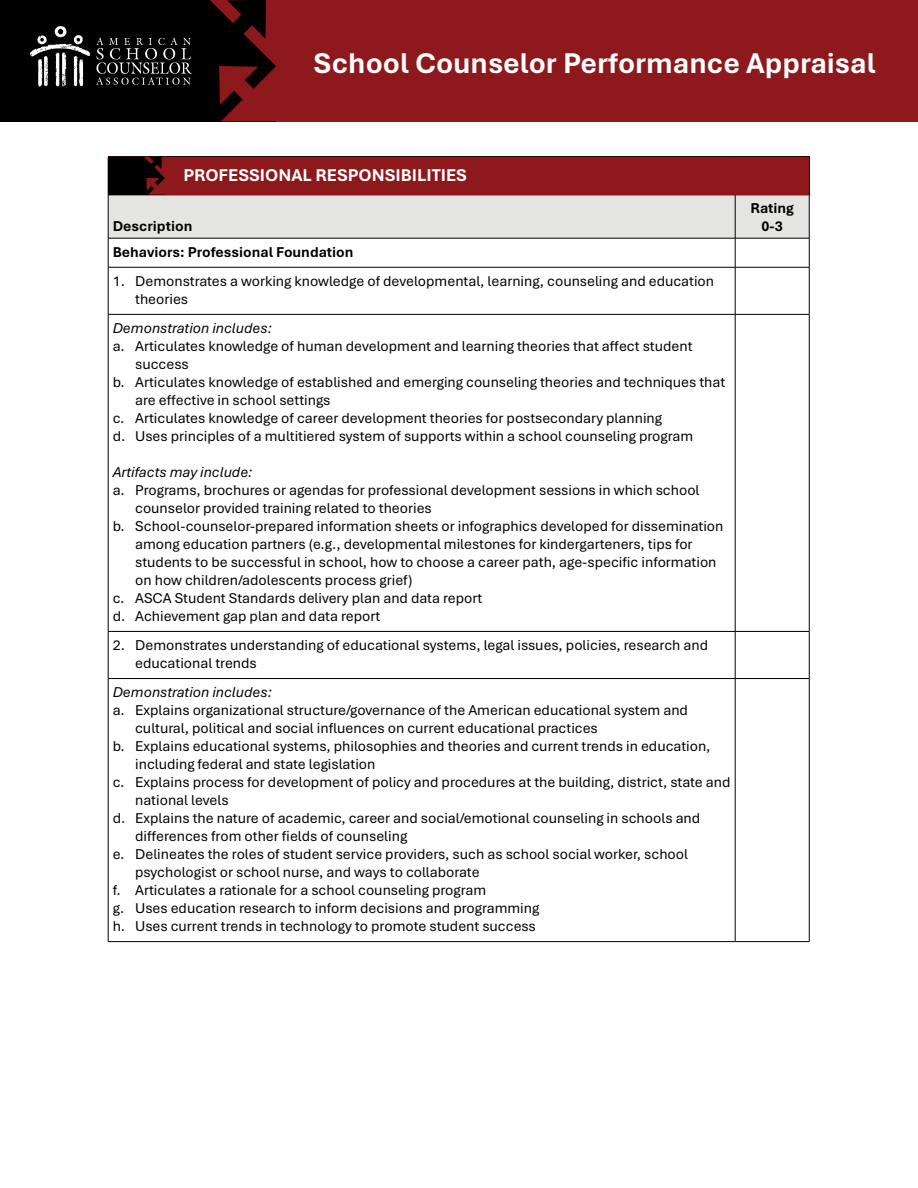
<style>
.page{position:relative;width:918px;height:1188px;background:#fff}
.page>*{position:absolute;margin:0;border:0;box-sizing:border-box;transform-origin:0 0}
.t1{font:700 30px "Aptos";color:#fff}
.t2{font:700 18px "Aptos";color:#fff}
.Hanging{font:15px/18px "Aptos";color:#000}
.t3{font:italic 15px "Aptos";color:#000}
.t4{font:700 15px "Aptos";color:#000}
</style>
<div class="page">
<div style="left:0;top:0;width:276px;height:122px;background:#000"></div>
<svg style="left:210px;top:0;width:66px;height:121px"></svg>
<div style="left:276px;top:0;width:642px;height:122px;background:#8d191c"></div>
<svg style="left:96px;top:38px;width:96px;height:47px"></svg>
<svg style="left:30px;top:26px;width:60px;height:61px"></svg>
<hr style="left:108px;top:267px;width:627px;height:1px;background:#000">
<hr style="left:735px;top:267px;width:74px;height:1px;background:#000">
<hr style="left:108px;top:314px;width:627px;height:1px;background:#000">
<hr style="left:735px;top:314px;width:74px;height:1px;background:#000">
<hr style="left:108px;top:631px;width:627px;height:1px;background:#000">
<hr style="left:735px;top:631px;width:74px;height:1px;background:#000">
<hr style="left:108px;top:678px;width:627px;height:1px;background:#000">
<hr style="left:735px;top:678px;width:74px;height:1px;background:#000">
<hr style="left:108px;top:941px;width:627px;height:1px;background:#000">
<hr style="left:735px;top:941px;width:74px;height:1px;background:#000">
<hr style="left:108px;top:267px;width:1px;height:47px;background:#000">
<hr style="left:108px;top:315px;width:1px;height:316px;background:#000">
<hr style="left:108px;top:632px;width:1px;height:46px;background:#000">
<hr style="left:108px;top:679px;width:1px;height:262px;background:#000">
<hr style="left:735px;top:267px;width:1px;height:47px;background:#000">
<hr style="left:809px;top:267px;width:1px;height:47px;background:#000">
<hr style="left:735px;top:315px;width:1px;height:316px;background:#000">
<hr style="left:809px;top:315px;width:1px;height:316px;background:#000">
<hr style="left:735px;top:632px;width:1px;height:46px;background:#000">
<hr style="left:809px;top:632px;width:1px;height:46px;background:#000">
<hr style="left:735px;top:679px;width:1px;height:262px;background:#000">
<hr style="left:809px;top:679px;width:1px;height:262px;background:#000">
<svg style="left:108px;top:157px;width:702px;height:110px"></svg>
<div style="left:165px;top:157px;width:643px;height:38px;background:#8d191c"></div>
<h1 class="t1" style="left:314px;top:43px;width:563px">School Counselor Performance Appraisal</h1>
<p class="t2" style="left:183px;top:162px;width:285px">PROFESSIONAL RESPONSIBILITIES</p>
<p class="t4" style="left:113px;top:216px;width:81px">Description</p>
<p class="t4" style="left:113px;top:242px;width:242px">Behaviors: Professional Foundation</p>
<p class="Hanging" style="left:135px;top:271px;width:580px;text-indent:-22px">1. Demonstrates a working knowledge of developmental, learning, counseling and education theories</p>
<p class="t3" style="left:113px;top:318px;width:161px">Demonstration includes:</p>
<p class="Hanging" style="left:135px;top:336px;width:559px;text-indent:-22px">a. Articulates knowledge of human development and learning theories that affect student success</p>
<p class="Hanging" style="left:135px;top:372px;width:592px;text-indent:-22px">b. Articulates knowledge of established and emerging counseling theories and techniques that are effective in school settings</p>
<p class="Hanging" style="left:113px;top:408px;width:551px">c. Articulates knowledge of career development theories for postsecondary planning</p>
<p class="Hanging" style="left:113px;top:426px;width:582px">d. Uses principles of a multitiered system of supports within a school counseling program</p>
<p class="t3" style="left:113px;top:462px;width:141px">Artifacts may include:</p>
<p class="Hanging" style="left:135px;top:480px;width:566px;text-indent:-22px">a. Programs, brochures or agendas for professional development sessions in which school counselor provided training related to theories</p>
<p class="Hanging" style="left:135px;top:516px;width:590px;text-indent:-22px">b. School-counselor-prepared information sheets or infographics developed for dissemination among education partners (e.g., developmental milestones for kindergarteners, tips for students to be successful in school, how to choose a career path, age-specific information on how children/adolescents process grief)</p>
<p class="Hanging" style="left:113px;top:588px;width:371px">c. ASCA Student Standards delivery plan and data report</p>
<p class="Hanging" style="left:113px;top:606px;width:269px">d. Achievement gap plan and data report</p>
<p class="Hanging" style="left:135px;top:636px;width:574px;text-indent:-22px">2. Demonstrates understanding of educational systems, legal issues, policies, research and educational trends</p>
<p class="t3" style="left:113px;top:682px;width:161px">Demonstration includes:</p>
<p class="Hanging" style="left:135px;top:701px;width:554px;text-indent:-22px">a. Explains organizational structure/governance of the American educational system and cultural, political and social influences on current educational practices</p>
<p class="Hanging" style="left:135px;top:737px;width:577px;text-indent:-22px">b. Explains educational systems, philosophies and theories and current trends in education, including federal and state legislation</p>
<p class="Hanging" style="left:135px;top:773px;width:597px;text-indent:-22px">c. Explains process for development of policy and procedures at the building, district, state and national levels</p>
<p class="Hanging" style="left:135px;top:809px;width:567px;text-indent:-22px">d. Explains the nature of academic, career and social/emotional counseling in schools and differences from other fields of counseling</p>
<p class="Hanging" style="left:135px;top:845px;width:554px;text-indent:-22px">e. Delineates the roles of student service providers, such as school social worker, school psychologist or school nurse, and ways to collaborate</p>
<p class="Hanging" style="left:113px;top:881px;width:375px">f. Articulates a rationale for a school counseling program</p>
<p class="Hanging" style="left:113px;top:899px;width:428px">g. Uses education research to inform decisions and programming</p>
<p class="Hanging" style="left:113px;top:917px;width:425px">h. Uses current trends in technology to promote student success</p>
<p class="t4" style="left:750px;top:198px;width:45px">Rating</p>
<p class="t4" style="left:762px;top:216px;width:23px">0-3</p>
</div>
